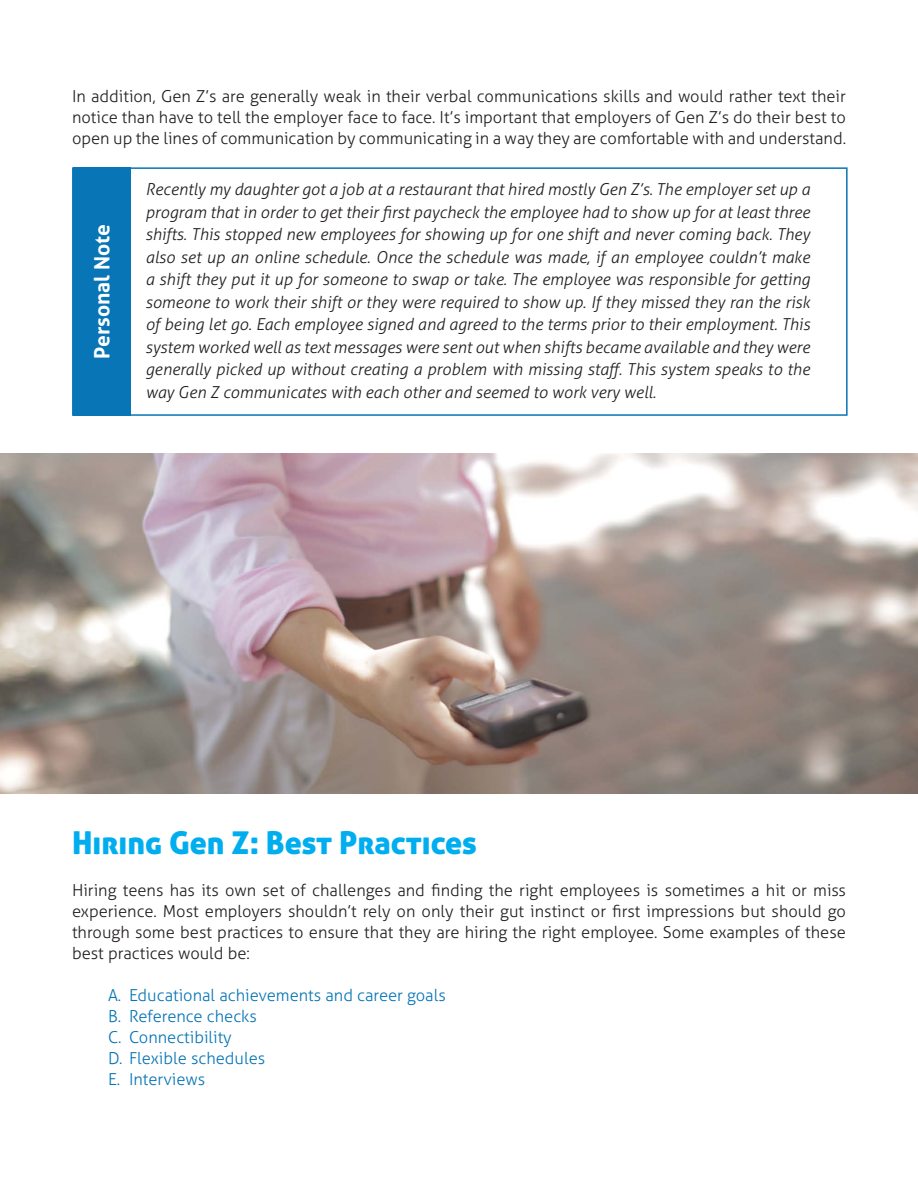
<style>
.page{position:relative;width:918px;height:1188px;background:#fff}
.page>*{position:absolute;margin:0;border:0;box-sizing:border-box;transform-origin:0 0}
.subheads{font:31.5px "Aller Display";color:#00aeef}
.t1{font:700 21px "Aller";color:#fff}
.t2{font:italic 300 16.5px/22.5px "Aller";color:#231f20;text-align:justify}
.t3{font:300 16.5px/21px "Aller";color:#231f20;text-align:justify}
.t4{font:300 16.5px "Aller";color:#0775b6}
</style>
<div class="page">
<img style="left:0;top:454px;width:918px;height:340px">
<div style="left:73px;top:167px;width:57px;height:249px;background:#0775b6"></div>
<div style="left:72px;top:167px;width:776px;height:249px;border:2px solid #0775b6"></div>
<p class="t3" style="left:72px;top:86px;width:776px">In addition, Gen Z’s are generally weak in their verbal communications skills and would rather text their notice than have to tell the employer face to face. It’s important that employers of Gen Z’s do their best to open up the lines of communication by communicating in a way they are comfortable with and understand.</p>
<p class="t2" style="left:145px;top:178px;width:666px">Recently my daughter got a job at a restaurant that hired mostly Gen Z’s. The employer set up a program that in order to get their first paycheck the employee had to show up for at least three shifts. This stopped new employees for showing up for one shift and never coming back. They also set up an online schedule. Once the schedule was made, if an employee couldn’t make a shift they put it up for someone to swap or take. The employee was responsible for getting someone to work their shift or they were required to show up. If they missed they ran the risk of being let go. Each employee signed and agreed to the terms prior to their employment. This system worked well as text messages were sent out when shifts became available and they were generally picked up without creating a problem with missing staff. This system speaks to the way Gen Z communicates with each other and seemed to work very well.</p>
<p class="t1" style="left:89px;top:359px;width:136px;rotate:-90deg">Personal Note</p>
<p class="subheads" style="left:72px;top:823px;width:406px">Hiring Gen Z: Best Practices</p>
<p class="t3" style="left:72px;top:880px;width:775px">Hiring teens has its own set of challenges and finding the right employees is sometimes a hit or miss experience. Most employers shouldn’t rely on only their gut instinct or first impressions but should go through some best practices to ensure that they are hiring the right employee. Some examples of these best practices would be:</p>
<p class="t4" style="left:108px;top:985px;width:339px">A. Educational achievements and career goals</p>
<p class="t4" style="left:108px;top:1006px;width:151px">B. Reference checks</p>
<p class="t4" style="left:108px;top:1027px;width:125px">C. Connectibility</p>
<p class="t4" style="left:108px;top:1048px;width:159px">D. Flexible schedules</p>
<p class="t4" style="left:108px;top:1069px;width:99px">E. Interviews</p>
</div>
